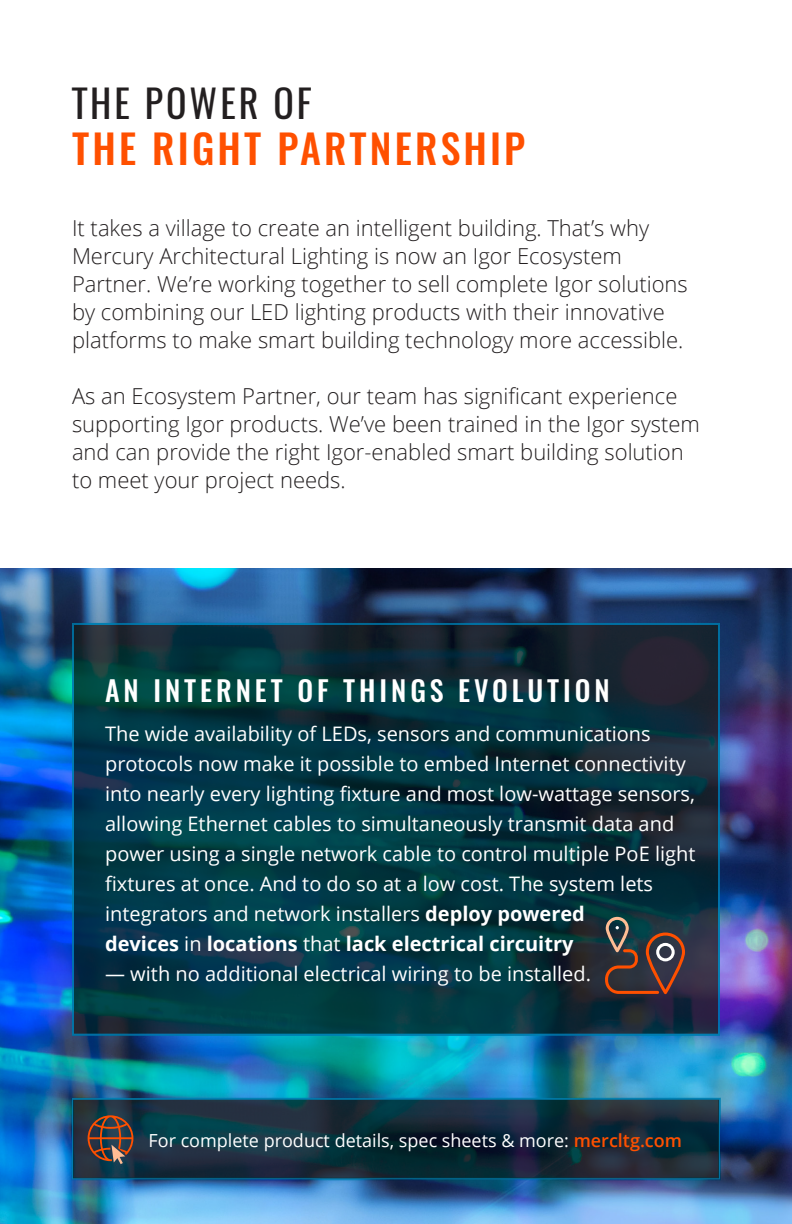
<style>
.page{position:relative;width:792px;height:1224px;background:#fff}
.page>*{position:absolute;margin:0;border:0;box-sizing:border-box;transform-origin:0 0}
.t1{font:500 40px "Oswald";letter-spacing:.08em;color:#ff5000}
.t2{font:38px "Oswald";letter-spacing:.08em;color:#231f20}
.t3{font:500 28px "Oswald";letter-spacing:.14em;color:#fff}
.t4{font:300 22px/28px "Open Sans";color:#231f20}
.t5{font:20px/30px "Open Sans";color:#fff}
.t6{font:18px "Open Sans";color:#fff}
.s1{font-weight:700}
.s2{font-weight:600;color:#ff5000}
</style>
<div class="page">
<img style="left:0;top:569px;width:792px;height:655px">
<svg style="left:75px;top:626px;width:642px;height:407px;background:#07333f"></svg>
<div style="left:72px;top:623px;width:648px;height:413px;border:2px solid #007fb1"></div>
<svg style="left:74px;top:1101px;width:644px;height:76px;background:#152c3a"></svg>
<div style="left:71px;top:1098px;width:650px;height:82px;border:2px solid #007fb1"></div>
<svg style="left:88px;top:1115px;width:45px;height:49px;background:#5f453c"></svg>
<svg style="left:605px;top:917px;width:80px;height:77px;background:#4f4240"></svg>
<p class="t2" style="left:72px;top:77px;width:241px">THE POWER OF</p>
<p class="t1" style="left:72px;top:113px;width:455px">THE RIGHT PARTNERSHIP</p>
<p class="t4" style="left:72px;top:213px;width:617px">It takes a village to create an intelligent building. That’s why Mercury Architectural Lighting is now an Igor Ecosystem Partner. We’re working together to sell complete Igor solutions by combining our LED lighting products with their innovative platforms to make smart building technology more accessible.</p>
<p class="t4" style="left:72px;top:381px;width:629px">As an Ecosystem Partner, our team has significant experience supporting Igor products. We’ve been trained in the Igor system and can provide the right Igor-enabled smart building solution to meet your project needs.</p>
<p class="t3" style="left:105px;top:665px;width:506px">AN INTERNET OF THINGS EVOLUTION</p>
<p class="t5" style="left:105px;top:718px;width:592px">The wide availability of LEDs, sensors and communications protocols now make it possible to embed Internet connectivity into nearly every lighting fixture and most low-wattage sensors, allowing Ethernet cables to simultaneously transmit data and power using a single network cable to control multiple PoE light fixtures at once. And to do so at a low cost. The system lets integrators and network installers <span class="s1">deploy powered<br>devices</span> in <span class="s1">locations</span> that <span class="s1">lack electrical circuitry</span></p>
<p class="t5" style="left:105px;top:958px;width:487px">— with no additional electrical wiring to be installed.</p>
<p class="t6" style="left:149px;top:1128px;width:535px">For complete product details, spec sheets &amp; more: <span class="s2">mercltg.com</span></p>
</div>
